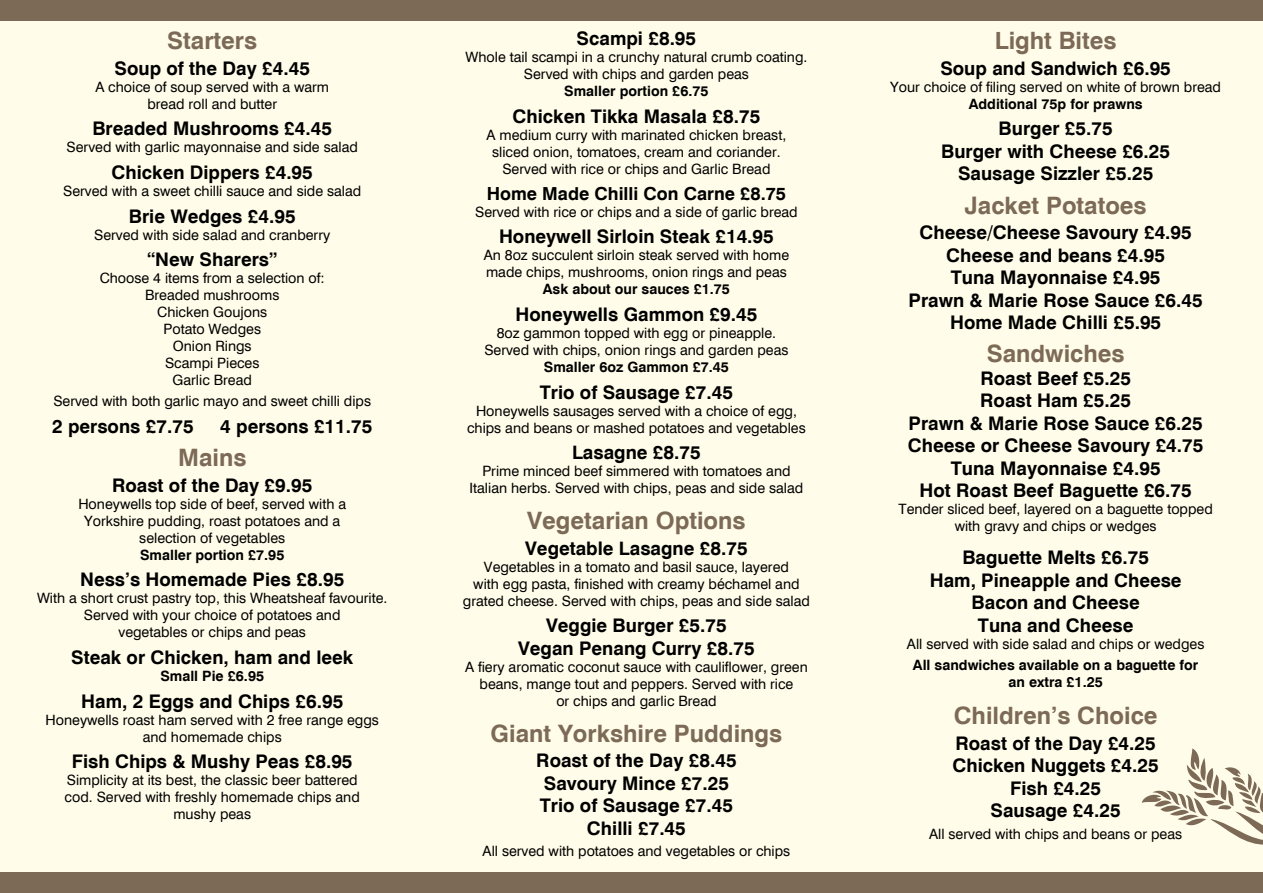
<style>
.page{position:relative;width:1263px;height:893px;background:#fffde9}
.page>*{position:absolute;margin:0;border:0;box-sizing:border-box;transform-origin:0 0}
.t1{font:700 24px "Swiss 721 BT";color:#7c6a57}
.t2{font:700 18.75px/22.5px "Swiss 721 BT";color:#000;text-align:center}
.t3{font:700 18px "Swiss 721 BT";color:#000}
.t4{font:14.25px/17px "Swiss 721 BT";color:#000;text-align:center}
.t5{font:700 14.25px/17px "Swiss 721 BT";color:#000;text-align:center}
</style>
<div class="page">
<div style="left:0;top:0;width:1263px;height:21px;background:#7c6a57"></div>
<div style="left:0;top:872px;width:1263px;height:21px;background:#7c6a57"></div>
<svg style="left:1142px;top:748px;width:121px;height:97px"></svg>
<h1 class="t1" style="left:167px;top:26px;width:91px">Starters</h1>
<h2 class="t2" style="left:115px;top:57px;width:197px">Soup of the Day £4.45</h2>
<p class="t4" style="left:95px;top:78px;width:235px">A choice of soup served with a warm bread roll and butter</p>
<h2 class="t2" style="left:92px;top:117px;width:241px">Breaded Mushrooms £4.45</h2>
<p class="t4" style="left:67px;top:139px;width:293px">Served with garlic mayonnaise and side salad</p>
<h2 class="t2" style="left:112px;top:161px;width:203px">Chicken Dippers £4.95</h2>
<p class="t4" style="left:63px;top:182px;width:300px">Served with a sweet chilli sauce and side salad</p>
<h2 class="t2" style="left:129px;top:205px;width:168px">Brie Wedges £4.95</h2>
<p class="t4" style="left:94px;top:226px;width:238px">Served with side salad and cranberry</p>
<h2 class="t2" style="left:147px;top:248px;width:132px">“New Sharers”</h2>
<p class="t4" style="left:100px;top:270px;width:227px">Choose 4 items from a selection of:<br>Breaded mushrooms<br>Chicken Goujons<br>Potato Wedges<br>Onion Rings<br>Scampi Pieces<br>Garlic Bread</p>
<p class="t4" style="left:53px;top:393px;width:319px">Served with both garlic mayo and sweet chilli dips</p>
<h2 class="t2" style="left:52px;top:415px;width:143px">2 persons £7.75</h2>
<h2 class="t2" style="left:220px;top:415px;width:154px">4 persons £11.75</h2>
<h1 class="t1" style="left:178px;top:443px;width:70px">Mains</h1>
<h2 class="t2" style="left:112px;top:474px;width:202px">Roast of the Day £9.95</h2>
<p class="t4" style="left:78px;top:495px;width:269px">Honeywells top side of beef, served with a<br>Yorkshire pudding, roast potatoes and a selection of vegetables</p>
<p class="t5" style="left:140px;top:546px;width:146px">Smaller portion £7.95</p>
<h2 class="t2" style="left:80px;top:568px;width:266px">Ness’s Homemade Pies £8.95</h2>
<p class="t4" style="left:37px;top:590px;width:352px">With a short crust pastry top, this Wheatsheaf favourite.<br>Served with your choice of potatoes and<br>vegetables or chips and peas</p>
<h2 class="t2" style="left:71px;top:646px;width:284px">Steak or Chicken, ham and leek</h2>
<p class="t5" style="left:160px;top:667px;width:105px">Small Pie £6.95</p>
<h2 class="t2" style="left:81px;top:690px;width:264px">Ham, 2 Eggs and Chips £6.95</h2>
<p class="t4" style="left:46px;top:711px;width:335px">Honeywells roast ham served with 2 free range eggs and homemade chips</p>
<h2 class="t2" style="left:72px;top:750px;width:282px">Fish Chips &amp; Mushy Peas £8.95</h2>
<p class="t4" style="left:65px;top:772px;width:297px">Simplicity at its best, the classic beer battered cod. Served with freshly homemade chips and mushy peas</p>
<h2 class="t2" style="left:577px;top:27px;width:121px">Scampi £8.95</h2>
<p class="t4" style="left:465px;top:49px;width:343px">Whole tail scampi in a crunchy natural crumb coating.<br>Served with chips and garden peas</p>
<p class="t5" style="left:564px;top:83px;width:146px">Smaller portion £6.75</p>
<h2 class="t2" style="left:513px;top:105px;width:249px">Chicken Tikka Masala £8.75</h2>
<p class="t4" style="left:487px;top:126px;width:301px">A medium curry with marinated chicken breast, sliced onion, tomatoes, cream and coriander.<br>Served with rice or chips and Garlic Bread</p>
<p class="t3" style="left:487px;top:182px;width:301px">Home Made Chilli Con Carne £8.75</p>
<p class="t4" style="left:475px;top:203px;width:324px">Served with rice or chips and a side of garlic bread</p>
<h2 class="t2" style="left:499px;top:225px;width:276px">Honeywell Sirloin Steak £14.95</h2>
<p class="t4" style="left:484px;top:247px;width:307px;text-align:left">An 8oz succulent sirloin steak served with home made chips, mushrooms, onion rings and peas</p>
<p class="t5" style="left:543px;top:281px;width:189px">Ask about our sauces £1.75</p>
<h2 class="t2" style="left:515px;top:303px;width:243px">Honeywells Gammon £9.45</h2>
<p class="t4" style="left:484px;top:324px;width:306px">8oz gammon topped with egg or pineapple.<br>Served with chips, onion rings and garden peas</p>
<p class="t5" style="left:544px;top:358px;width:187px">Smaller 6oz Gammon £7.45</p>
<h2 class="t2" style="left:540px;top:381px;width:195px">Trio of Sausage £7.45</h2>
<p class="t4" style="left:467px;top:402px;width:340px">Honeywells sausages served with a choice of egg, chips and beans or mashed potatoes and vegetables</p>
<h2 class="t2" style="left:572px;top:441px;width:130px">Lasagne £8.75</h2>
<p class="t4" style="left:470px;top:463px;width:335px">Prime minced beef simmered with tomatoes and<br>Italian herbs. Served with chips, peas and side salad</p>
<h1 class="t1" style="left:527px;top:506px;width:220px">Vegetarian Options</h1>
<h2 class="t2" style="left:525px;top:537px;width:224px">Vegetable Lasagne £8.75</h2>
<p class="t4" style="left:463px;top:558px;width:349px">Vegetables in a tomato and basil sauce, layered<br>with egg pasta, finished with creamy béchamel and grated cheese. Served with chips, peas and side salad</p>
<h2 class="t2" style="left:518px;top:614px;width:238px">Veggie Burger £5.75<br>Vegan Penang Curry £8.75</h2>
<p class="t4" style="left:465px;top:658px;width:344px">A fiery aromatic coconut sauce with cauliflower, green beans, mange tout and peppers. Served with rice<br>or chips and garlic Bread</p>
<h1 class="t1" style="left:491px;top:719px;width:293px">Giant Yorkshire Puddings</h1>
<h2 class="t2" style="left:536px;top:749px;width:202px">Roast of the Day £8.45<br>Savoury Mince £7.25<br>Trio of Sausage £7.45<br>Chilli £7.45</h2>
<p class="t4" style="left:483px;top:843px;width:309px">All served with potatoes and vegetables or chips</p>
<h1 class="t1" style="left:995px;top:26px;width:123px">Light Bites</h1>
<h2 class="t2" style="left:940px;top:57px;width:232px">Soup and Sandwich £6.95</h2>
<p class="t4" style="left:890px;top:78px;width:332px">Your choice of filing served on white of brown bread</p>
<p class="t5" style="left:969px;top:95px;width:175px">Additional 75p for prawns</p>
<h2 class="t2" style="left:941px;top:117px;width:230px">Burger £5.75<br>Burger with Cheese £6.25<br>Sausage Sizzler £5.25</h2>
<h1 class="t1" style="left:964px;top:190px;width:184px">Jacket Potatoes</h1>
<h2 class="t2" style="left:908px;top:221px;width:296px">Cheese/Cheese Savoury £4.95<br>Cheese and beans £4.95<br>Tuna Mayonnaise £4.95<br>Prawn &amp; Marie Rose Sauce £6.45<br>Home Made Chilli £5.95</h2>
<h1 class="t1" style="left:987px;top:339px;width:139px">Sandwiches</h1>
<h2 class="t2" style="left:908px;top:367px;width:297px">Roast Beef £5.25<br>Roast Ham £5.25<br>Prawn &amp; Marie Rose Sauce £6.25<br>Cheese or Cheese Savoury £4.75<br>Tuna Mayonnaise £4.95<br>Hot Roast Beef Baguette £6.75</h2>
<p class="t4" style="left:898px;top:501px;width:316px">Tender sliced beef, layered on a baguette topped with gravy and chips or wedges</p>
<h2 class="t2" style="left:930px;top:546px;width:253px">Baguette Melts £6.75<br>Ham, Pineapple and Cheese<br>Bacon and Cheese<br>Tuna and Cheese</h2>
<p class="t4" style="left:907px;top:635px;width:299px">All served with side salad and chips or wedges</p>
<p class="t5" style="left:913px;top:656px;width:287px">All sandwiches available on a baguette for an extra £1.25</p>
<h1 class="t1" style="left:954px;top:701px;width:205px">Children’s Choice</h1>
<h2 class="t2" style="left:952px;top:732px;width:208px">Roast of the Day £4.25<br>Chicken Nuggets £4.25<br>Fish £4.25<br>Sausage £4.25</h2>
<p class="t4" style="left:929px;top:825px;width:255px">All served with chips and beans or peas</p>
</div>
